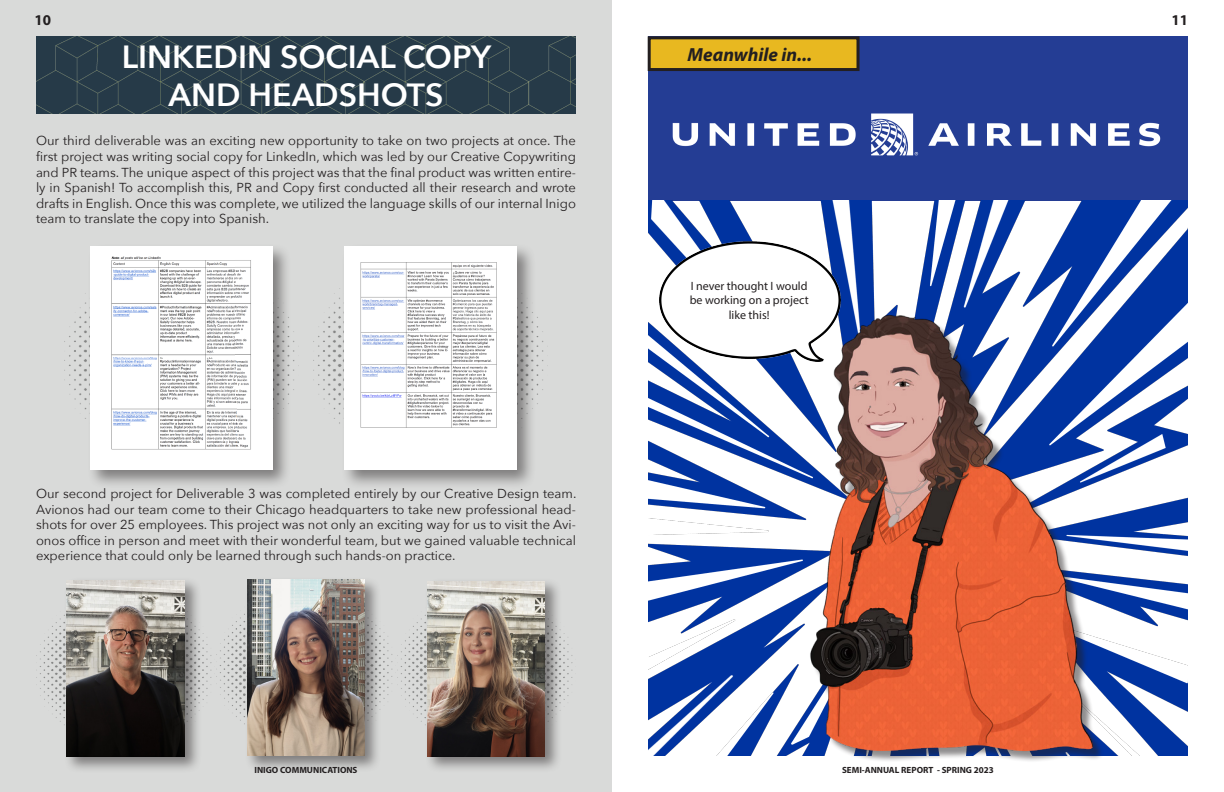
<style>
.page{position:relative;width:1224px;height:792px;background:#fff}
.page>*{position:absolute;margin:0;border:0;box-sizing:border-box;transform-origin:0 0}
.t1{font:600 32px "Avenir Next";color:#fff}
.t2{font:italic 700 19px "Myriad Pro";color:#231f20}
.t3{font:700 15px "Myriad Pro";color:#231f20}
.t4{font:13px/15.6px "Avenir Next";color:#231f20;text-align:justify}
.t5{font:12px/14.4px "Myriad Pro";color:#231f20;text-align:center}
.t6{font:700 9px "Myriad Pro";color:#231f20}
</style>
<div class="page">
<div style="left:0;top:0;width:612px;height:792px;background:#d9dad9"></div>
<img style="left:36px;top:36px;width:164px;height:77px">
<img style="left:200px;top:36px;width:164px;height:77px">
<img style="left:364px;top:36px;width:164px;height:77px">
<img style="left:528px;top:36px;width:48px;height:77px">
<img style="left:313px;top:288px;width:235px;height:136px">
<div style="left:341px;top:243px;width:196px;height:247px;background:#231f20;opacity:.5"></div>
<img style="left:344px;top:247px;width:173px;height:223px">
<img style="left:64px;top:293px;width:235px;height:126px">
<div style="left:87px;top:243px;width:205px;height:246px;background:#231f20;opacity:.5"></div>
<img style="left:91px;top:247px;width:181px;height:223px">
<img style="left:36px;top:618px;width:176px;height:104px">
<div style="left:64px;top:577px;width:138px;height:197px;background:#231f20;opacity:.5"></div>
<img style="left:67px;top:580px;width:117px;height:176px">
<img style="left:397px;top:618px;width:176px;height:104px">
<div style="left:425px;top:578px;width:137px;height:195px;background:#231f20;opacity:.5"></div>
<img style="left:428px;top:581px;width:117px;height:175px">
<img style="left:219px;top:617px;width:174px;height:104px">
<div style="left:244px;top:576px;width:138px;height:197px;background:#231f20;opacity:.5"></div>
<img style="left:247px;top:580px;width:118px;height:176px">
<div style="left:648px;top:36px;width:540px;height:164px;background:#243d94"></div>
<img style="left:648px;top:200px;width:540px;height:556px">
<img style="left:684px;top:200px;width:500px;height:556px">
<img style="left:660px;top:242px;width:180px;height:119px">
<img style="left:672px;top:113px;width:489px;height:43px">
<div style="left:649px;top:38px;width:209px;height:32px;background:#e8b820"></div>
<div style="left:648px;top:36px;width:212px;height:35px;border:3px solid #231f20"></div>
<p class="t3" style="left:35px;top:10px;width:18px">10</p>
<p class="t3" style="left:1171px;top:10px;width:18px">11</p>
<p class="t1" style="left:122px;top:29px;width:371px">LINKEDIN SOCIAL COPY</p>
<p class="t1" style="left:169px;top:68px;width:276px">AND HEADSHOTS</p>
<p class="t4" style="left:36px;top:133px;width:542px">Our third deliverable was an exciting new opportunity to take on two projects at once. The first project was writing social copy for LinkedIn, which was led by our Creative Copywriting and PR teams. The unique aspect of this project was that the final product was written entire&shy;ly in Spanish! To accomplish this, PR and Copy first conducted all their research and wrote drafts in English. Once this was complete, we utilized the language skills of our internal Inigo team to translate the copy into Spanish.</p>
<p class="t4" style="left:36px;top:485px;width:542px">Our second project for Deliverable 3 was completed entirely by our Creative Design team.<br>Avionos had our team come to their Chicago headquarters to take new professional head&shy;shots for over 25 employees. This project was not only an exciting way for us to visit the Avi&shy;onos office in person and meet with their wonderful team, but we gained valuable technical experience that could only be learned through such hands-on practice.</p>
<p class="t2" style="left:688px;top:42px;width:126px">Meanwhile in...</p>
<p class="t5" style="left:690px;top:278px;width:120px">I never thought I would be working on a project like this!</p>
<p class="t6" style="left:254px;top:764px;width:105px">INIGO COMMUNICATIONS</p>
<p class="t6" style="left:842px;top:764px;width:153px">SEMI-ANNUAL REPORT - SPRING 2023</p>
</div>
